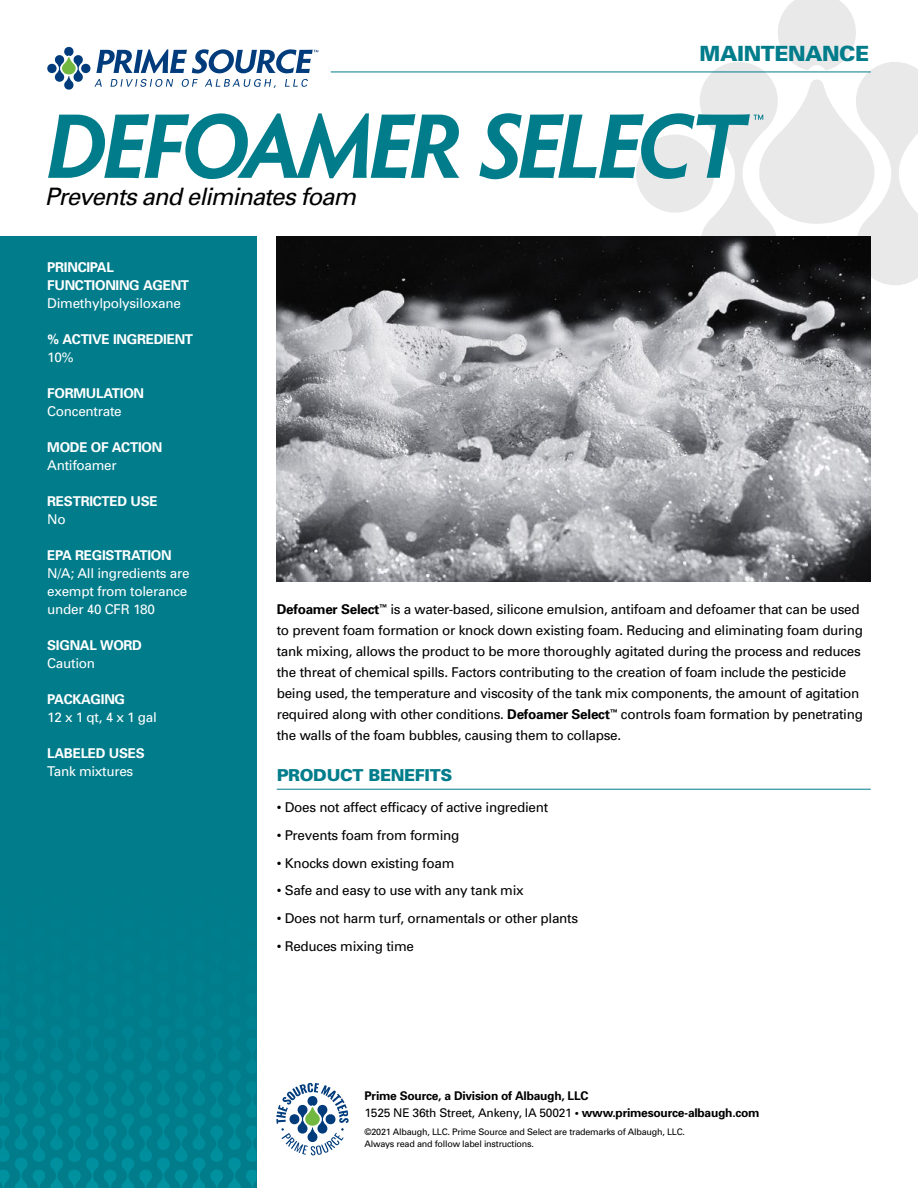
<style>
.page{position:relative;width:918px;height:1188px;background:#fff}
.page>*{position:absolute;margin:0;border:0;box-sizing:border-box;transform-origin:0 0}
.t1{font:italic 24px "Univers";letter-spacing:-.04em;color:#000}
.t2{font:900 21px "Univers";letter-spacing:-.02em;color:#007c8b}
.t3{font:900 16.5px "Univers";letter-spacing:-.02em;color:#007c8b}
.t4{font:13.5px/21px "Univers";letter-spacing:-.02em;color:#000}
.t5{font:13.5px/18px "Univers";letter-spacing:-.02em;color:#fff}
.t6{font:700 13.5px/18px "Univers";letter-spacing:-.02em;color:#fff}
.t7{font:700 12px/16.5px "Univers";letter-spacing:-.02em;color:#000}
.t8{font:9px/12px "Univers";letter-spacing:-.025em;color:#000}
.s1{font-weight:700}
.s2{font-weight:400}
</style>
<div class="page">
<div style="left:0;top:236px;width:256px;height:952px;background:#007c8b"></div>
<svg style="left:0;top:1075px;width:256px;height:113px"></svg>
<hr style="left:277px;top:789px;width:594px;height:1px;background:#007c8b">
<img style="left:277px;top:236px;width:594px;height:345px">
<svg style="left:479px;top:0;width:439px;height:351px"></svg>
<svg style="left:48px;top:113px;width:411px;height:66px"></svg>
<hr style="left:331px;top:72px;width:540px;height:1px;background:#007c8b">
<svg style="left:47px;top:47px;width:271px;height:43px"></svg>
<svg style="left:276px;top:1083px;width:73px;height:72px"></svg>
<h1 class="t1" style="left:45px;top:182px;width:313px">Prevents and eliminates foam</h1>
<h2 class="t2" style="left:700px;top:41px;width:171px">MAINTENANCE</h2>
<p class="t6" style="left:47px;top:257px;width:143px">PRINCIPAL<br>FUNCTIONING AGENT</p>
<p class="t5" style="left:47px;top:294px;width:135px">Dimethylpolysiloxane</p>
<p class="t6" style="left:47px;top:329px;width:147px">% ACTIVE INGREDIENT</p>
<p class="t5" style="left:47px;top:348px;width:28px">10%</p>
<p class="t6" style="left:47px;top:383px;width:98px">FORMULATION</p>
<p class="t5" style="left:47px;top:402px;width:76px">Concentrate</p>
<p class="t6" style="left:47px;top:437px;width:117px">MODE OF ACTION</p>
<p class="t5" style="left:47px;top:456px;width:71px">Antifoamer</p>
<p class="t6" style="left:47px;top:491px;width:112px">RESTRICTED USE</p>
<p class="t5" style="left:47px;top:510px;width:20px">No</p>
<p class="t6" style="left:47px;top:545px;width:126px">EPA REGISTRATION</p>
<p class="t5" style="left:47px;top:564px;width:144px">N/A; All ingredients are exempt from tolerance under 40 CFR 180</p>
<p class="t6" style="left:47px;top:635px;width:96px">SIGNAL WORD</p>
<p class="t5" style="left:47px;top:654px;width:49px">Caution</p>
<p class="t6" style="left:47px;top:689px;width:79px">PACKAGING</p>
<p class="t5" style="left:47px;top:708px;width:111px">12 x 1 qt, 4 x 1 gal</p>
<p class="t6" style="left:47px;top:743px;width:99px">LABELED USES</p>
<p class="t5" style="left:47px;top:762px;width:88px">Tank mixtures</p>
<p class="t4" style="left:277px;top:599px;width:588px"><span class="s1">Defoamer Select</span><sup>™</sup> is a water-based, silicone emulsion, antifoam and defoamer that can be used to prevent foam formation or knock down existing foam. Reducing and eliminating foam during tank mixing, allows the product to be more thoroughly agitated during the process and reduces the threat of chemical spills. Factors contributing to the creation of foam include the pesticide being used, the temperature and viscosity of the tank mix components, the amount of agitation required along with other conditions. <span class="s1">Defoamer Select</span><sup>™</sup> controls foam formation by penetrating the walls of the foam bubbles, causing them to collapse.</p>
<p class="t3" style="left:277px;top:765px;width:177px">PRODUCT BENEFITS</p>
<p class="t4" style="left:277px;top:796px;width:273px">• Does not affect efficacy of active ingredient</p>
<p class="t4" style="left:277px;top:824px;width:184px">• Prevents foam from forming</p>
<p class="t4" style="left:277px;top:852px;width:179px">• Knocks down existing foam</p>
<p class="t4" style="left:277px;top:880px;width:249px">• Safe and easy to use with any tank mix</p>
<p class="t4" style="left:277px;top:908px;width:303px">• Does not harm turf, ornamentals or other plants</p>
<p class="t4" style="left:277px;top:935px;width:139px">• Reduces mixing time</p>
<p class="t7" style="left:364px;top:1087px;width:397px">Prime Source, a Division of Albaugh, LLC<br><span class="s2">1525 NE 36th Street, Ankeny, IA 50021</span> • www.primesource-albaugh.com</p>
<p class="t8" style="left:364px;top:1126px;width:322px">©2021 Albaugh, LLC. Prime Source and Select are trademarks of Albaugh, LLC.<br>Always read and follow label instructions.</p>
</div>
